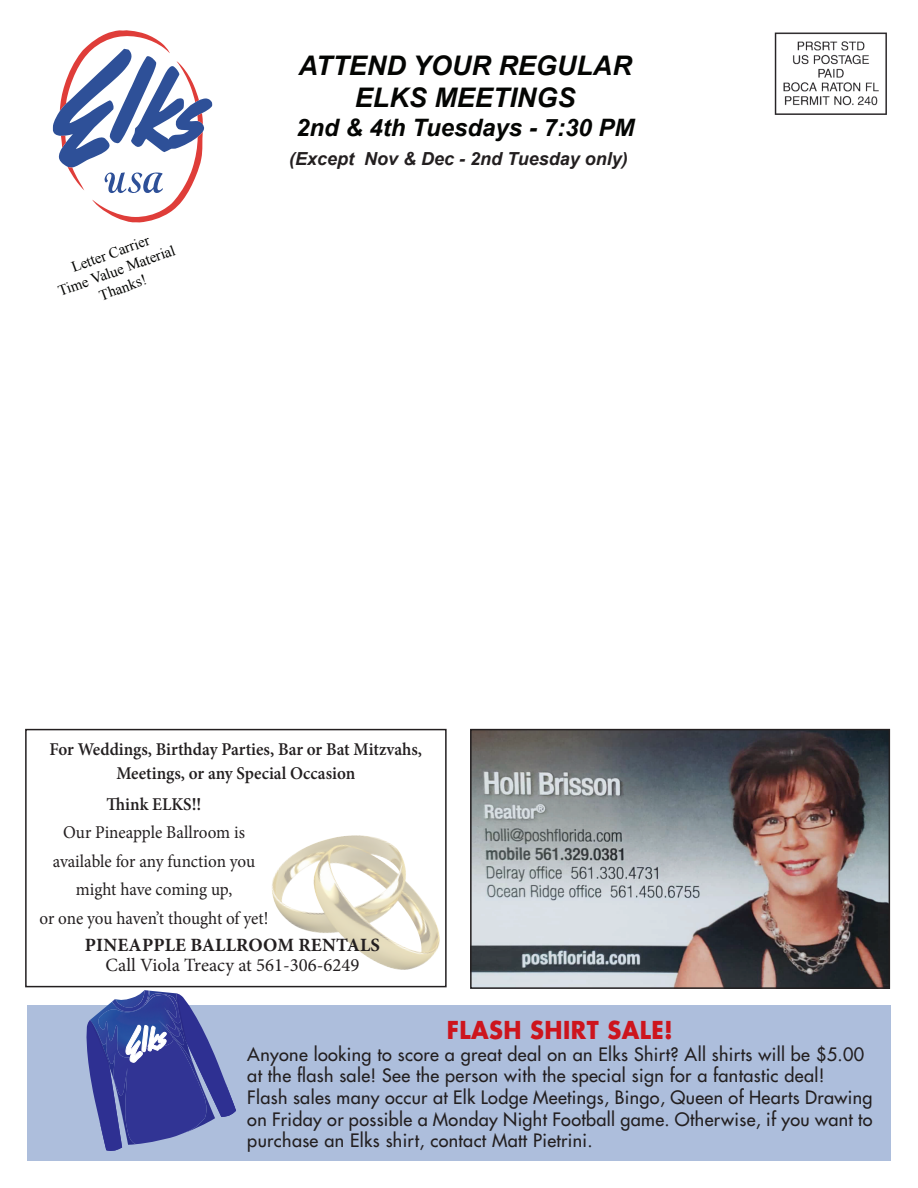
<style>
.page{position:relative;width:918px;height:1188px;background:#fff}
.page>*{position:absolute;margin:0;border:0;box-sizing:border-box;transform-origin:0 0}
.t1{font:italic 700 27px/32.4px "Arial";color:#040503;text-align:center}
.t2{font:italic 700 24px "Arial";color:#040503}
.t3{font:700 24px "Futura";letter-spacing:.02em;color:#cd151d;scale:.94 1}
.t4{font:18.75px "Minion Pro";color:#231f20}
.t5{font:700 18.75px "Minion Pro";letter-spacing:.01em;color:#231f20}
.t6{font:18px/21.6px "Futura";letter-spacing:.02em;color:#231f20}
.t7{font:18px/28.5px "Minion Pro";letter-spacing:-.005em;color:#231f20;text-align:center;scale:.95 1}
.t8{font:600 18px/24px "Minion Pro";color:#231f20;text-align:center;scale:.95 1}
.t9{font:italic 700 18px "Arial";color:#231f20}
.t10{font:15px/18px "Times New Roman";color:#040503;text-align:center}
</style>
<div class="page">
<div style="left:27px;top:1005px;width:864px;height:156px;background:#adbedc"></div>
<svg style="left:53px;top:30px;width:159px;height:192px"></svg>
<svg style="left:86px;top:990px;width:150px;height:161px"></svg>
<img style="left:473px;top:732px;width:414px;height:254px">
<div style="left:470px;top:729px;width:420px;height:260px;border:2px solid #231f20"></div>
<div style="left:25px;top:729px;width:422px;height:258px;border:2px solid #231f20"></div>
<img style="left:272px;top:836px;width:168px;height:134px">
<img style="left:774px;top:32px;width:113px;height:83px">
<h1 class="t1" style="left:298px;top:50px;width:335px">ATTEND YOUR REGULAR<br>ELKS MEETINGS</h1>
<h2 class="t2" style="left:296px;top:111px;width:340px">2nd &amp; 4th Tuesdays - 7:30 PM</h2>
<p class="t10" style="left:50px;top:266px;width:125px;rotate:-20deg">Letter Carrier<br>Time Value Material<br>Thanks!</p>
<p class="t9" style="left:289px;top:147px;width:340px">(Except Nov &amp; Dec - 2nd Tuesday only)</p>
<p class="t8" style="left:50px;top:737px;width:394px">For Weddings, Birthday Parties, Bar or Bat Mitzvahs,<br>Meetings, or any Special Occasion</p>
<p class="t8" style="left:107px;top:792px;width:101px">Think ELKS!!</p>
<p class="t7" style="left:40px;top:818px;width:242px">Our Pineapple Ballroom is available for any function you might have coming up,<br>or one you haven’t thought of yet!</p>
<p class="t5" style="left:85px;top:932px;width:297px">PINEAPPLE BALLROOM RENTALS</p>
<p class="t4" style="left:105px;top:952px;width:256px">Call Viola Treacy at 561-306-6249</p>
<h2 class="t3" style="left:447px;top:1014px;width:242px">FLASH SHIRT SALE!</h2>
<p class="t6" style="left:247px;top:1043px;width:627px">Anyone looking to score a great deal on an Elks Shirt? All shirts will be $5.00 at the flash sale! See the person with the special sign for a fantastic deal!<br>Flash sales many occur at Elk Lodge Meetings, Bingo, Queen of Hearts Drawing on Friday or possible a Monday Night Football game. Otherwise, if you want to purchase an Elks shirt, contact Matt Pietrini.</p>
</div>
